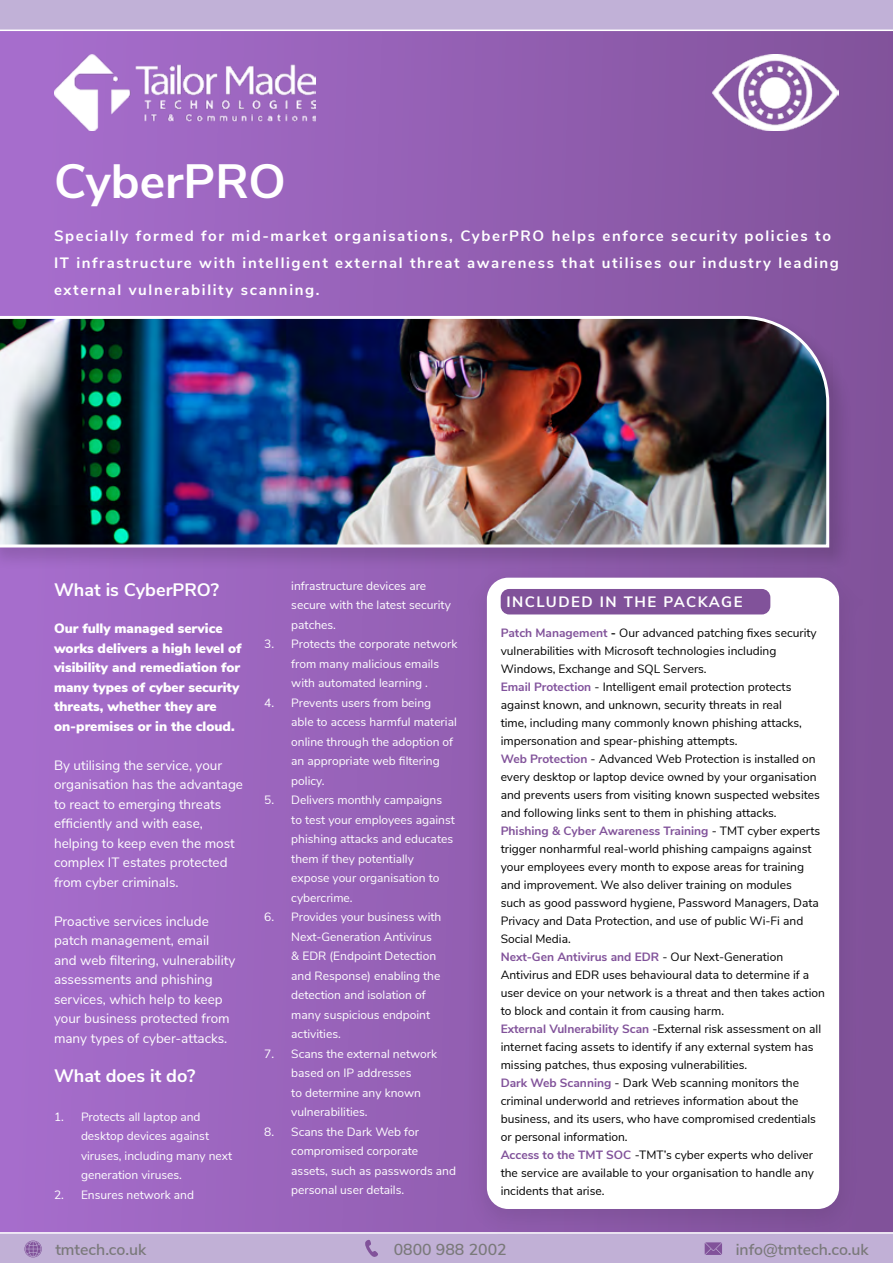
<style>
.page{position:relative;width:893px;height:1263px;background:#fff}
.page>*{position:absolute;margin:0;border:0;box-sizing:border-box;transform-origin:0 0}
.t1{font:700 48px "Nunito Sans";color:#fff}
.t2{font:700 18px "Nunito Sans";color:#fff}
.t3{font:600 15.9px "Nunito Sans";color:#7a797a}
.t4{font:700 15px/27px "Nunito Sans";letter-spacing:.11em;color:#fff}
.t5{font:13.5px/19.5px "Nunito Sans";color:#fff}
.t6{font:900 13.5px/19.5px "Nunito Sans";color:#fff}
.t7{font:12px/18px "Nunito Sans";color:#000}
.t8{font:12px/19.5px "Nunito Sans";color:#fff}
.s1{font-weight:700;color:#81529a}
.s2{font-weight:700}
.s3{font-weight:700;color:#81529c}
</style>
<div class="page">
<div style="left:0;top:0;width:893px;height:1263px;background:linear-gradient(to right,#a76ecd,#81529b)"></div>
<div style="left:0;top:0;width:893px;height:30px;background:#c1b1d7"></div>
<div style="left:0;top:1233px;width:893px;height:30px;background:#c1b0d6"></div>
<img style="left:54px;top:54px;width:262px;height:76px">
<hr style="left:0;top:30px;width:893px;height:1px;background:#fff">
<hr style="left:0;top:1232px;width:893px;height:2px;background:#fff">
<svg style="left:705px;top:1242px;width:17px;height:13px"></svg>
<svg style="left:24px;top:1240px;width:18px;height:17px"></svg>
<svg style="left:365px;top:1240px;width:13px;height:17px"></svg>
<img style="left:712px;top:54px;width:127px;height:76px">
<div style="left:0;top:312px;width:854px;height:260px;background:#000;opacity:.14"></div>
<img style="left:0;top:314px;width:831px;height:235px">
<div style="left:463px;top:562px;width:400px;height:679px;background:#000;opacity:.1"></div>
<div style="left:487px;top:578px;width:352px;height:631px;background:#fff;border-radius:21px"></div>
<div style="left:501px;top:589px;width:269px;height:25px;background:#81529a;border-radius:9px"></div>
<h1 class="t1" style="left:54px;top:146px;width:233px">CyberPRO</h1>
<p class="t4" style="left:54px;top:221px;width:786px">Specially formed for mid-market organisations, CyberPRO helps enforce security policies to<br>IT infrastructure with intelligent external threat awareness that utilises our industry leading external vulnerability scanning.</p>
<h2 class="t2" style="left:54px;top:576px;width:167px">What is CyberPRO?</h2>
<p class="t6" style="left:54px;top:618px;width:189px">Our fully managed service works delivers a high level of visibility and remediation for many types of cyber security threats, whether they are on-premises or in the cloud.</p>
<p class="t5" style="left:54px;top:754px;width:191px">By utilising the service, your organisation has the advantage to react to emerging threats efficiently and with ease, helping to keep even the most complex IT estates protected from cyber criminals.</p>
<p class="t5" style="left:54px;top:910px;width:183px">Proactive services include patch management, email<br>and web filtering, vulnerability assessments and phishing services, which help to keep your business protected from many types of cyber-attacks.</p>
<h2 class="t2" style="left:54px;top:1062px;width:143px">What does it do?</h2>
<p class="t8" style="left:81px;top:1106px;width:153px;text-indent:-27px">1. Protects all laptop and desktop devices against viruses, including many next generation viruses.</p>
<p class="t8" style="left:54px;top:1184px;width:142px">2. Ensures network and</p>
<p class="t8" style="left:291px;top:575px;width:161px">infrastructure devices are secure with the latest security patches.</p>
<p class="t8" style="left:291px;top:634px;width:168px;text-indent:-27px">3. Protects the corporate network from many malicious emails with automated learning .</p>
<p class="t8" style="left:291px;top:692px;width:167px;text-indent:-27px">4. Prevents users from being<br>able to access harmful material online through the adoption of an appropriate web filtering policy.</p>
<p class="t8" style="left:291px;top:790px;width:165px;text-indent:-27px">5. Delivers monthly campaigns to test your employees against phishing attacks and educates them if they potentially expose your organisation to cybercrime.</p>
<p class="t8" style="left:291px;top:907px;width:152px;text-indent:-27px">6. Provides your business with<br>Next-Generation Antivirus &amp; EDR (Endpoint Detection and Response) enabling the detection and isolation of many suspicious endpoint activities.</p>
<p class="t8" style="left:291px;top:1043px;width:147px;text-indent:-27px">7. Scans the external network based on IP addresses<br>to determine any known vulnerabilities.</p>
<p class="t8" style="left:291px;top:1121px;width:166px;text-indent:-27px">8. Scans the Dark Web for compromised corporate assets, such as passwords and personal user details.</p>
<p class="t4" style="left:506px;top:587px;width:238px">INCLUDED IN THE PACKAGE</p>
<p class="t7" style="left:501px;top:623px;width:326px"><span class="s1">Patch Management</span> <span class="s2">-</span> Our advanced patching fixes security vulnerabilities with Microsoft technologies including Windows, Exchange and SQL Servers.<br><span class="s3">Email Protection</span> - Intelligent email protection protects against known, and unknown, security threats in real<br>time, including many commonly known phishing attacks, impersonation and spear-phishing attempts.<br><span class="s1">Web Protection</span> - Advanced Web Protection is installed on every desktop or laptop device owned by your organisation and prevents users from visiting known suspected websites and following links sent to them in phishing attacks.<br><span class="s1">Phishing &amp; Cyber Awareness Training</span> - TMT cyber experts trigger nonharmful real-world phishing campaigns against your employees every month to expose areas for training and improvement. We also deliver training on modules<br>such as good password hygiene, Password Managers, Data Privacy and Data Protection, and use of public Wi-Fi and Social Media.<br><span class="s1">Next-Gen Antivirus and EDR</span> - Our Next-Generation Antivirus and EDR uses behavioural data to determine if a user device on your network is a threat and then takes action to block and contain it from causing harm.<br><span class="s1">External Vulnerability Scan</span> -External risk assessment on all internet facing assets to identify if any external system has missing patches, thus exposing vulnerabilities.<br><span class="s1">Dark Web Scanning</span> - Dark Web scanning monitors the criminal underworld and retrieves information about the business, and its users, who have compromised credentials or personal information.<br><span class="s1">Access to the TMT SOC</span> -TMT’s cyber experts who deliver the service are available to your organisation to handle any incidents that arise.</p>
<h3 class="t3" style="left:55px;top:1237px;width:92px">tmtech.co.uk</h3>
<h3 class="t3" style="left:394px;top:1238px;width:115px">0800 988 2002</h3>
<h3 class="t3" style="left:736px;top:1238px;width:134px">info@tmtech.co.uk</h3>
</div>
